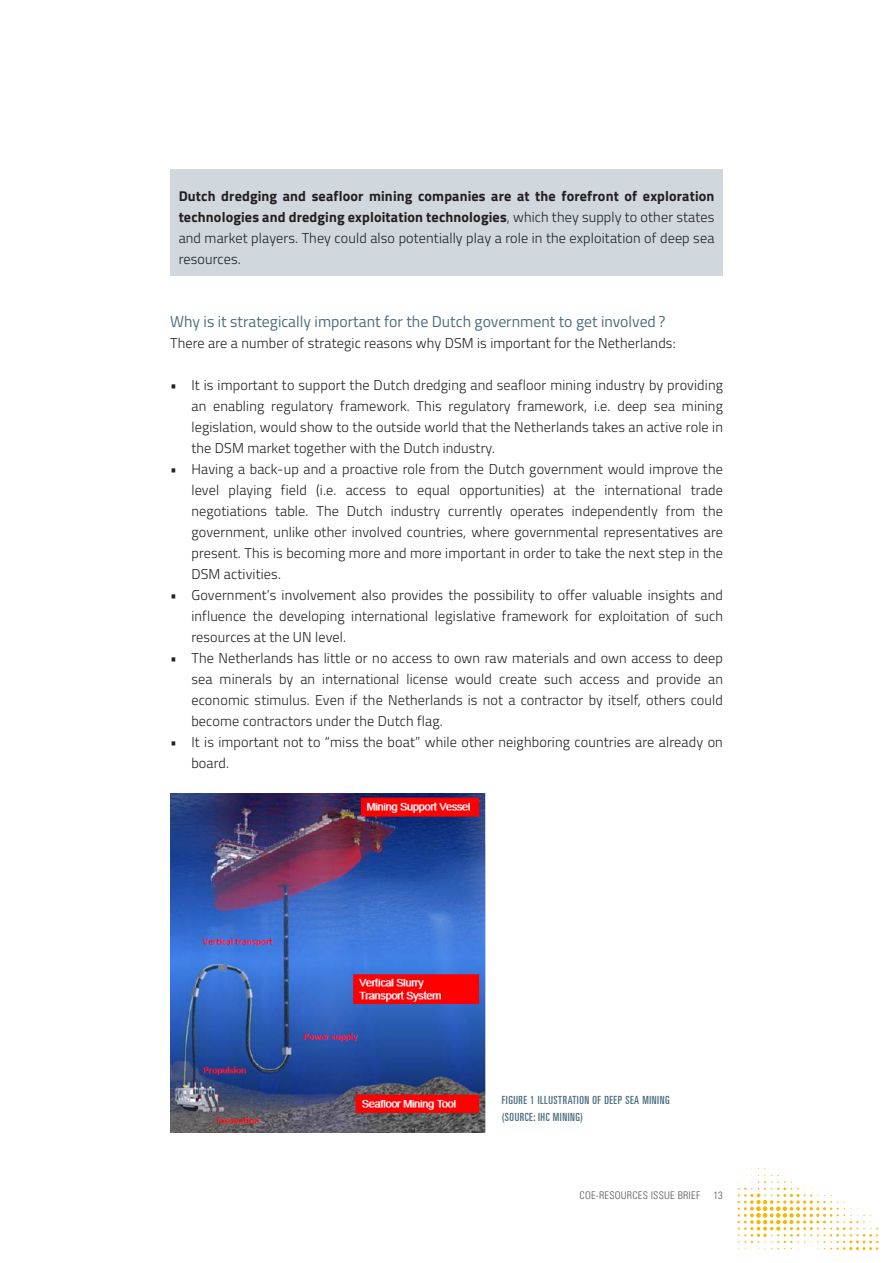
<style>
.page{position:relative;width:893px;height:1263px;background:#fff}
.page>*{position:absolute;margin:0;border:0;box-sizing:border-box;transform-origin:0 0}
.Subparagraafkop_Leve{font:15.75px "Titillium Web";color:#4b6e7d}
.Nieuwe_broodletter{font:300 14.25px/21px "Titillium Web";letter-spacing:.01em;color:#231f20;text-align:justify}
.Nieuwe_broodletter-2{font:700 14.25px/21px "Titillium Web";letter-spacing:.01em;color:#231f20;text-align:justify}
.Bijschrift{font:ultra-condensed 11.25px/16.5px "Univers";letter-spacing:.05em;color:#4b6e7d}
.t1{font:300 condensed 10.5px "Univers";letter-spacing:.02em;color:#515455}
.s1{font-weight:300}
</style>
<div class="page">
<svg style="left:737px;top:1168px;width:142px;height:83px"></svg>
<div style="left:170px;top:169px;width:553px;height:107px;background:#d0d7dd"></div>
<img style="left:170px;top:794px;width:315px;height:338px">
<p class="Nieuwe_broodletter-2" style="left:179px;top:185px;width:537px">Dutch dredging and seafloor mining companies are at the forefront of exploration technologies and dredging exploitation technologies<span class="s1">, which they supply to other states and market players. They could also potentially play a role in the exploitation of deep sea resources.</span></p>
<p class="Subparagraafkop_Leve" style="left:170px;top:310px;width:497px">Why is it strategically important for the Dutch government to get involved ?</p>
<p class="Nieuwe_broodletter" style="left:170px;top:332px;width:507px">There are a number of strategic reasons why DSM is important for the Netherlands:</p>
<p class="Nieuwe_broodletter" style="left:191px;top:374px;width:533px;text-indent:-21px">• It is important to support the Dutch dredging and seafloor mining industry by providing an enabling regulatory framework. This regulatory framework, i.e. deep sea mining legislation, would show to the outside world that the Netherlands takes an active role in the DSM market together with the Dutch industry.</p>
<p class="Nieuwe_broodletter" style="left:191px;top:458px;width:533px;text-indent:-21px">• Having a back-up and a proactive role from the Dutch government would improve the level playing field (i.e. access to equal opportunities) at the international trade negotiations table. The Dutch industry currently operates independently from the government, unlike other involved countries, where governmental representatives are present. This is becoming more and more important in order to take the next step in the DSM activities.</p>
<p class="Nieuwe_broodletter" style="left:191px;top:584px;width:533px;text-indent:-21px">• Government’s involvement also provides the possibility to offer valuable insights and influence the developing international legislative framework for exploitation of such resources at the UN level.</p>
<p class="Nieuwe_broodletter" style="left:191px;top:647px;width:533px;text-indent:-21px">• The Netherlands has little or no access to own raw materials and own access to deep sea minerals by an international license would create such access and provide an economic stimulus. Even if the Netherlands is not a contractor by itself, others could become contractors under the Dutch flag.</p>
<p class="Nieuwe_broodletter" style="left:191px;top:731px;width:533px;text-indent:-21px">• It is important not to “miss the boat” while other neighboring countries are already on board.</p>
<p class="Bijschrift" style="left:502px;top:1092px;width:169px">FIGURE 1 ILLUSTRATION OF DEEP SEA MINING (SOURCE: IHC MINING)</p>
<p class="t1" style="left:580px;top:1189px;width:122px">COE-RESOURCES ISSUE BRIEF</p>
<p class="t1" style="left:713px;top:1189px;width:11px">13</p>
</div>
